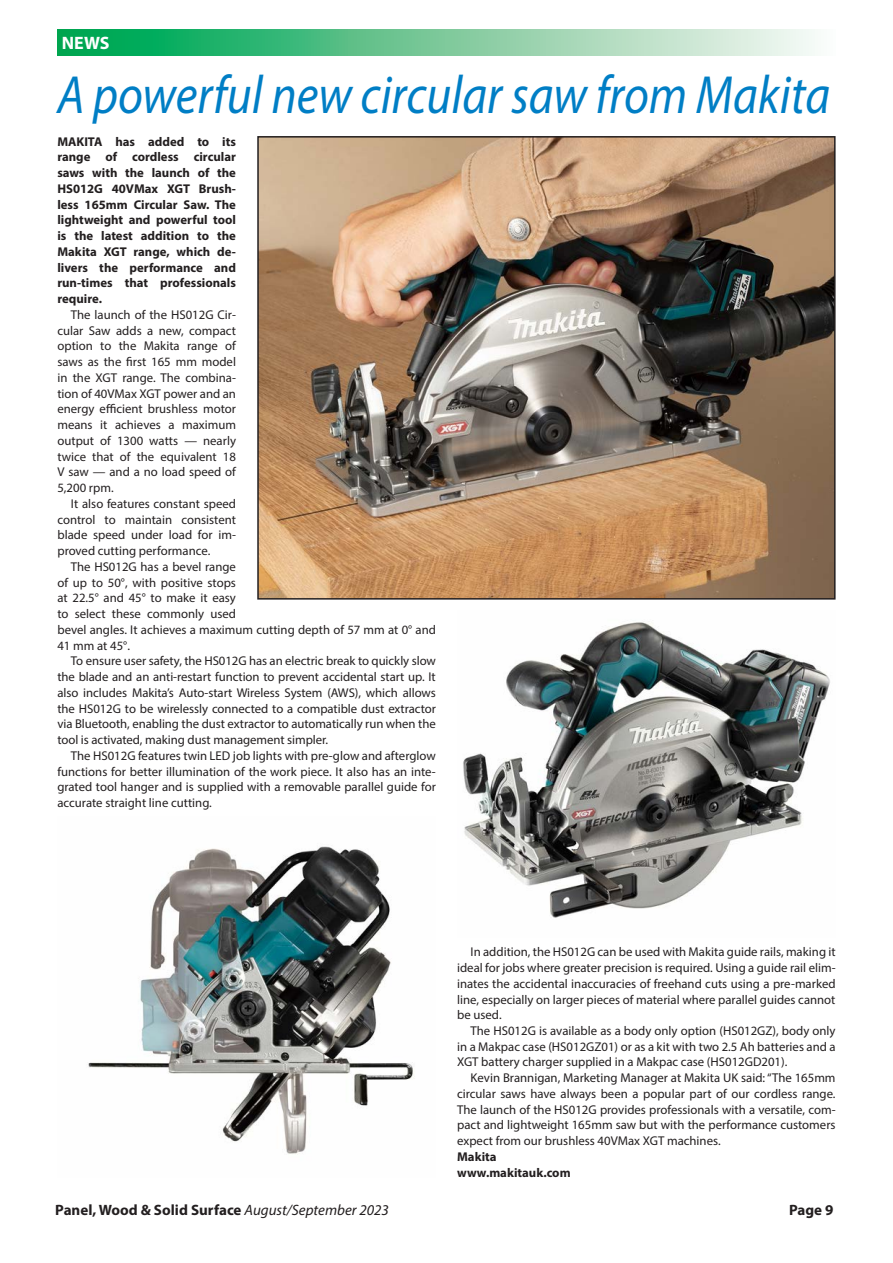
<style>
.page{position:relative;width:893px;height:1263px;background:#fff}
.page>*{position:absolute;margin:0;border:0;box-sizing:border-box;transform-origin:0 0}
.t1{font:italic 54px "Myriad Pro";color:#007ec5;scale:.88 1}
.t2{font:700 18px "Myriad Pro";color:#fff}
.t3{font:700 15px "Myriad Pro";color:#231f20}
.t4{font:12.75px/15.8px "Myriad Pro";color:#231f20;text-align:justify}
.t5{font:700 12.75px/15.8px "Myriad Pro";color:#231f20;text-align:justify}
.s1{font-weight:400;font-style:italic}
</style>
<div class="page">
<div style="left:57px;top:30px;width:779px;height:25px;background:linear-gradient(to right,#00a047,#fff7f5)"></div>
<img style="left:260px;top:139px;width:573px;height:458px">
<div style="left:257px;top:136px;width:579px;height:464px;border:2px solid #231f20"></div>
<img style="left:88px;top:846px;width:327px;height:308px">
<img style="left:463px;top:622px;width:367px;height:296px">
<p class="t2" style="left:62px;top:31px;width:49px">NEWS</p>
<p class="t1" style="left:57px;top:61px;width:880px">A powerful new circular saw from Makita</p>
<p class="t5" style="left:57px;top:133px;width:180px">MAKITA has added to its range of cordless circular saws with the launch of the HS012G 40VMax XGT Brush&shy;less 165mm Circular Saw. The lightweight and powerful tool is the latest addition to the Makita XGT range, which de&shy;livers the performance and run-times that professionals require.</p>
<p class="t4" style="left:57px;top:306px;width:180px;text-indent:13px">The launch of the HS012G Cir&shy;cular Saw adds a new, compact option to the Makita range of saws as the first 165 mm model in the XGT range. The combina&shy;tion of 40VMax XGT power and an energy efficient brushless motor means it achieves a maximum output of 1300 watts — nearly twice that of the equivalent 18<br>V saw — and a no load speed of 5,200 rpm.</p>
<p class="t4" style="left:57px;top:495px;width:180px;text-indent:14px">It also features constant speed control to maintain consistent blade speed under load for im&shy;proved cutting performance.</p>
<p class="t4" style="left:57px;top:558px;width:380px;text-align:left;text-indent:14px">The HS012G has a bevel range<br>of up to 50°, with positive stops<br>at 22.5° and 45° to make it easy<br>to select these commonly used<br>bevel angles. It achieves a maximum cutting depth of 57 mm at 0° and<br>41 mm at 45°.</p>
<p class="t4" style="left:57px;top:653px;width:380px;text-indent:14px">To ensure user safety, the HS012G has an electric break to quickly slow the blade and an anti-restart function to prevent accidental start up. It also includes Makita’s Auto-start Wireless System (AWS), which allows the HS012G to be wirelessly connected to a compatible dust extractor via Bluetooth, enabling the dust extractor to automatically run when the tool is activated, making dust management simpler.</p>
<p class="t4" style="left:57px;top:748px;width:380px;text-indent:14px">The HS012G features twin LED job lights with pre-glow and afterglow functions for better illumination of the work piece. It also has an inte&shy;grated tool hanger and is supplied with a removable parallel guide for accurate straight line cutting.</p>
<p class="t4" style="left:457px;top:944px;width:380px;text-indent:14px">In addition, the HS012G can be used with Makita guide rails, making it ideal for jobs where greater precision is required. Using a guide rail elim&shy;inates the accidental inaccuracies of freehand cuts using a pre-marked line, especially on larger pieces of material where parallel guides cannot be used.</p>
<p class="t4" style="left:457px;top:1023px;width:380px;text-indent:14px">The HS012G is available as a body only option (HS012GZ), body only in a Makpac case (HS012GZ01) or as a kit with two 2.5 Ah batteries and a XGT battery charger supplied in a Makpac case (HS012GD201).</p>
<p class="t4" style="left:457px;top:1070px;width:380px;text-indent:14px">Kevin Brannigan, Marketing Manager at Makita UK said: “The 165mm circular saws have always been a popular part of our cordless range.<br>The launch of the HS012G provides professionals with a versatile, com&shy;pact and lightweight 165mm saw but with the performance customers expect from our brushless 40VMax XGT machines.</p>
<p class="t5" style="left:457px;top:1148px;width:41px">Makita</p>
<p class="t5" style="left:457px;top:1164px;width:115px">www.makitauk.com</p>
<p class="t3" style="left:55px;top:1200px;width:335px">Panel, Wood &amp; Solid Surface <span class="s1">August/September 2023</span></p>
<p class="t3" style="left:789px;top:1200px;width:46px">Page 9</p>
</div>
